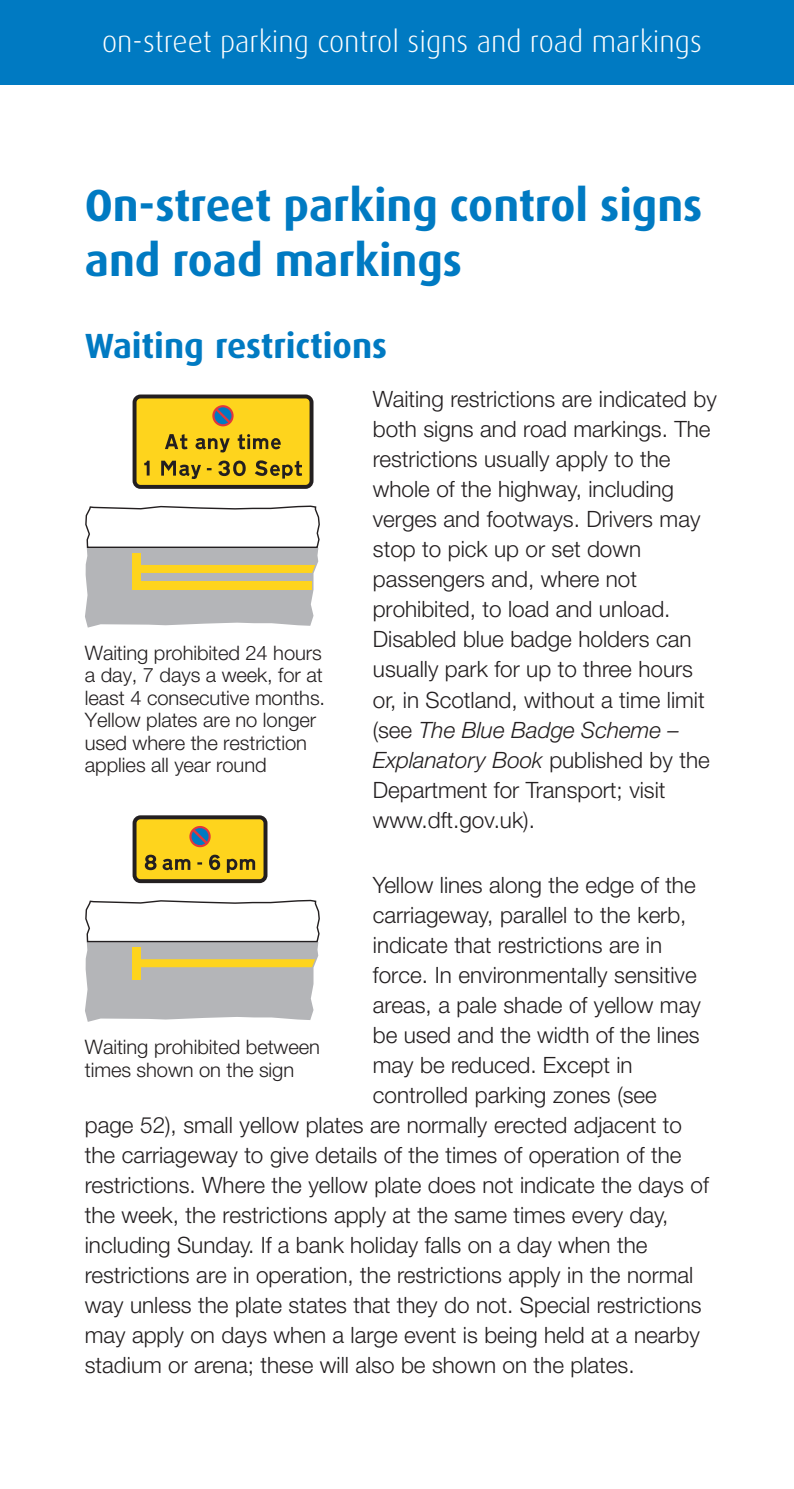
<style>
.page{position:relative;width:794px;height:1489px;background:#fff}
.page>*{position:absolute;margin:0;border:0;box-sizing:border-box;transform-origin:0 0}
.t1{font:700 45px/55.2px "Dax";color:#007ac2}
.t2{font:700 35px "Dax";color:#007ac2}
.t3{font:300 30px "Dax";color:#fff}
.t4{font:300 22.5px/30px "Helvetica Neue LT";color:#231f20}
.t5{font:300 20px/22.5px "Helvetica Neue LT";letter-spacing:-.005em;color:#231f20}
.s1{font-style:italic}
</style>
<div class="page">
<div style="left:0;top:0;width:794px;height:85px;background:#007ac2"></div>
<svg style="left:85px;top:505px;width:235px;height:122px"></svg>
<div style="left:133px;top:553px;width:8px;height:36px;background:#fed41d"></div>
<div style="left:133px;top:394px;width:180px;height:95px;background:#231f20;border-radius:8px"></div>
<div style="left:136px;top:398px;width:173px;height:87px;background:#fed41d;border-radius:4px"></div>
<svg style="left:165px;top:434px;width:22px;height:15px"></svg>
<svg style="left:195px;top:438px;width:35px;height:15px"></svg>
<svg style="left:238px;top:434px;width:43px;height:15px"></svg>
<svg style="left:144px;top:460px;width:6px;height:15px"></svg>
<svg style="left:218px;top:460px;width:28px;height:16px"></svg>
<svg style="left:161px;top:460px;width:40px;height:19px"></svg>
<svg style="left:255px;top:460px;width:47px;height:18px"></svg>
<svg style="left:212px;top:405px;width:22px;height:21px"></svg>
<svg style="left:214px;top:407px;width:17px;height:17px"></svg>
<svg style="left:215px;top:408px;width:16px;height:15px"></svg>
<svg style="left:133px;top:815px;width:134px;height:68px"></svg>
<div style="left:136px;top:819px;width:127px;height:60px;background:#fed41d;border-radius:4px"></div>
<svg style="left:189px;top:826px;width:22px;height:22px"></svg>
<svg style="left:162px;top:858px;width:28px;height:12px"></svg>
<svg style="left:209px;top:854px;width:11px;height:16px"></svg>
<svg style="left:145px;top:854px;width:11px;height:16px"></svg>
<svg style="left:227px;top:858px;width:28px;height:14px"></svg>
<svg style="left:85px;top:899px;width:235px;height:122px"></svg>
<div style="left:133px;top:947px;width:8px;height:32px;background:#fed41d"></div>
<h3 class="t3" style="left:102px;top:25px;width:601px">on-street parking control signs and road markings</h3>
<h1 class="t1" style="left:85px;top:178px;width:619px">On-street parking control signs and road markings</h1>
<h2 class="t2" style="left:85px;top:326px;width:304px">Waiting restrictions</h2>
<p class="t4" style="left:373px;top:384px;width:345px">Waiting restrictions are indicated by both signs and road markings. The restrictions usually apply to the whole of the highway, including verges and footways. Drivers may stop to pick up or set down passengers and, where not prohibited, to load and unload.<br>Disabled blue badge holders can usually park for up to three hours or, in Scotland, without a time limit (see <span class="s1">The Blue Badge Scheme –<br>Explanatory Book</span> published by the<br>Department for Transport; visit www.dft.gov.uk).</p>
<p class="t5" style="left:85px;top:641px;width:242px">Waiting prohibited 24 hours a day, 7 days a week, for at least 4 consecutive months.<br>Yellow plates are no longer used where the restriction applies all year round</p>
<p class="t4" style="left:373px;top:869px;width:324px">Yellow lines along the edge of the</p>
<p class="t4" style="left:373px;top:899px;width:315px">carriageway, parallel to the kerb,</p>
<p class="t4" style="left:373px;top:929px;width:291px">indicate that restrictions are in</p>
<p class="t4" style="left:373px;top:959px;width:325px">force. In environmentally sensitive</p>
<p class="t4" style="left:373px;top:989px;width:329px">areas, a pale shade of yellow may</p>
<p class="t4" style="left:373px;top:1019px;width:328px">be used and the width of the lines</p>
<p class="t4" style="left:373px;top:1049px;width:261px">may be reduced. Except in</p>
<p class="t4" style="left:373px;top:1079px;width:285px">controlled parking zones (see</p>
<p class="t4" style="left:85px;top:1109px;width:599px">page 52), small yellow plates are normally erected adjacent to</p>
<p class="t4" style="left:85px;top:1139px;width:598px">the carriageway to give details of the times of operation of the</p>
<p class="t4" style="left:85px;top:1169px;width:625px">restrictions. Where the yellow plate does not indicate the days of</p>
<p class="t4" style="left:85px;top:1199px;width:585px">the week, the restrictions apply at the same times every day,</p>
<p class="t4" style="left:85px;top:1229px;width:564px">including Sunday. If a bank holiday falls on a day when the</p>
<p class="t4" style="left:85px;top:1259px;width:610px">restrictions are in operation, the restrictions apply in the normal</p>
<p class="t4" style="left:85px;top:1289px;width:618px">way unless the plate states that they do not. Special restrictions</p>
<p class="t4" style="left:85px;top:1319px;width:616px">may apply on days when a large event is being held at a nearby</p>
<p class="t4" style="left:85px;top:1349px;width:551px">stadium or arena; these will also be shown on the plates.</p>
<p class="t5" style="left:85px;top:1035px;width:237px">Waiting prohibited between times shown on the sign</p>
</div>
